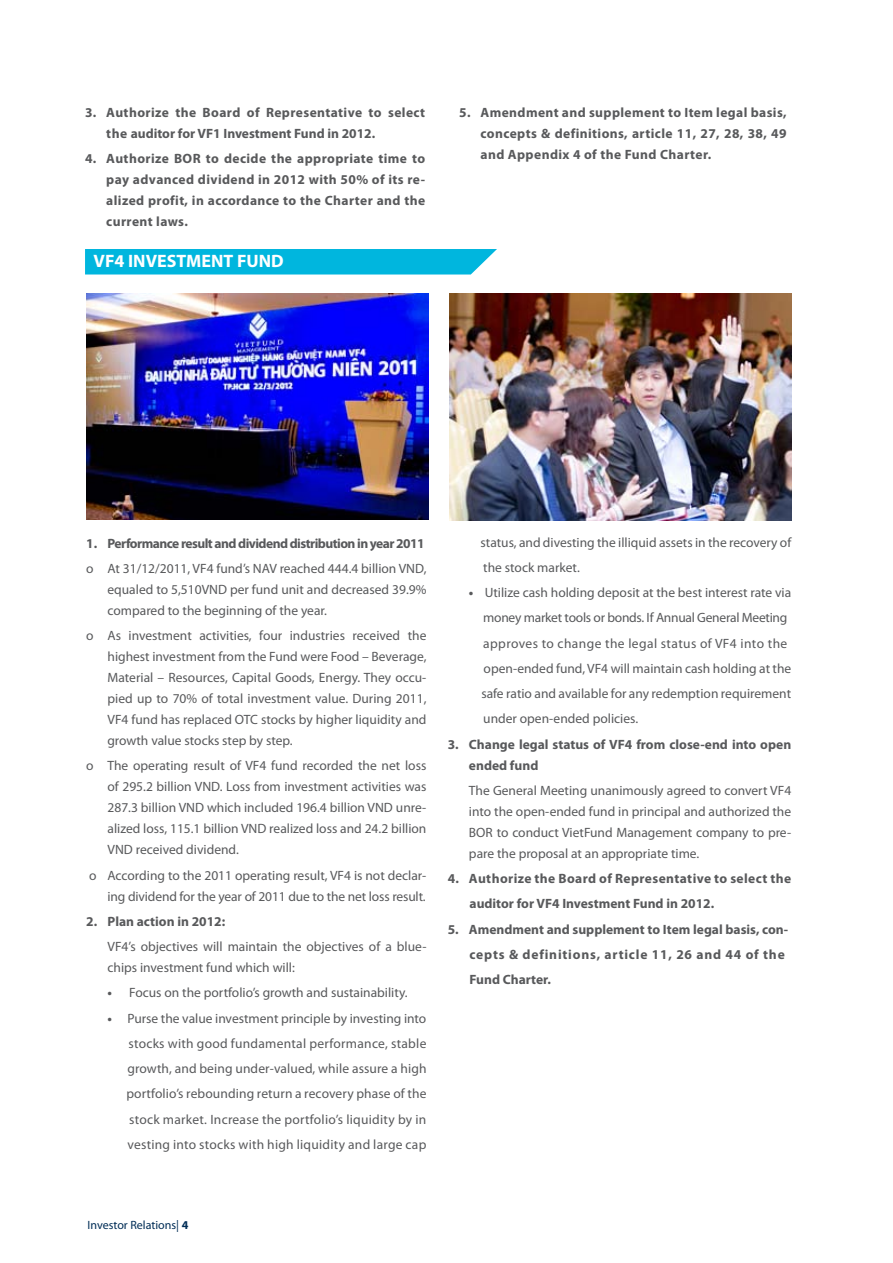
<style>
.page{position:relative;width:893px;height:1263px;background:#fff}
.page>*{position:absolute;margin:0;border:0;box-sizing:border-box;transform-origin:0 0}
.t1{font:700 18px "Myriad Pro";color:#fff}
.t2{font:13.5px/21px "Myriad Pro";color:#58595b;text-align:justify}
.t3{font:700 13.5px/21px "Myriad Pro";letter-spacing:.005em;color:#58595b}
.t4{font:700 13.5px/21px "Myriad Pro";letter-spacing:.025em;color:#58595b}
.t5{font:700 13.5px "Myriad Pro";letter-spacing:-.04em;color:#58595b}
.t6{font:12px "Myriad Pro";color:#002d56}
.s1{font-weight:700}
</style>
<div class="page">
<div style="left:85px;top:249px;width:412px;height:25px;background:#00b6de"></div>
<img style="left:450px;top:293px;width:341px;height:228px">
<img style="left:86px;top:293px;width:343px;height:226px">
<p class="t4" style="left:106px;top:101px;width:320px;text-indent:-21px">3. Authorize the Board of Representative to select the auditor for VF1 Investment Fund in 2012.</p>
<p class="t3" style="left:106px;top:147px;width:320px;text-align:justify;text-indent:-21px">4. Authorize BOR to decide the appropriate time to pay advanced dividend in 2012 with 50% of its re&shy;alized profit, in accordance to the Charter and the current laws.</p>
<h1 class="t1" style="left:94px;top:250px;width:192px">VF4 INVESTMENT FUND</h1>
<p class="t3" style="left:480px;top:101px;width:308px;text-align:justify;text-indent:-21px">5. Amendment and supplement to Item legal basis, concepts &amp; definitions, article 11, 27, 28, 38, 49 and Appendix 4 of the Fund Charter.</p>
<p class="t5" style="left:86px;top:534px;width:340px">1. Performance result and dividend distribution in year 2011</p>
<p class="t2" style="left:108px;top:557px;width:320px;text-indent:-21px">o At 31/12/2011, VF4 fund’s NAV reached 444.4 billion VND, equaled to 5,510VND per fund unit and decreased 39.9% compared to the beginning of the year.</p>
<p class="t2" style="left:108px;top:625px;width:320px;text-indent:-21px">o As investment activities, four industries received the highest investment from the Fund were Food – Beverage, Material – Resources, Capital Goods, Energy. They occu&shy;pied up to 70% of total investment value. During 2011, VF4 fund has replaced OTC stocks by higher liquidity and growth value stocks step by step.</p>
<p class="t2" style="left:108px;top:755px;width:320px;text-indent:-21px">o The operating result of VF4 fund recorded the net loss of 295.2 billion VND. Loss from investment activities was 287.3 billion VND which included 196.4 billion VND unre&shy;alized loss, 115.1 billion VND realized loss and 24.2 billion VND received dividend.</p>
<p class="t2" style="left:89px;top:864px;width:339px;text-align:right">o According to the 2011 operating result, VF4 is not declar&shy;ing dividend for the year of 2011 due to the net loss result.</p>
<p class="t3" style="left:86px;top:910px;width:140px">2. Plan action in 2012:</p>
<p class="t2" style="left:108px;top:936px;width:320px">VF4’s objectives will maintain the objectives of a blue&shy;chips investment fund which will:</p>
<p class="t2" style="left:108px;top:982px;width:302px"><span class="s1">•</span> Focus on the portfolio’s growth and sustainability.</p>
<p class="t2" style="left:126px;top:1005px;width:302px;line-height:25.2px;text-indent:-19px"><span class="s1">•</span> Purse the value investment principle by investing into stocks with good fundamental performance, stable growth, and being under-valued, while assure a high portfolio’s rebounding return a recovery phase of the stock market. Increase the portfolio’s liquidity by in vesting into stocks with high liquidity and large cap</p>
<p class="t2" style="left:480px;top:529px;width:312px;line-height:25.2px">status, and divesting the illiquid assets in the recovery of the stock market.</p>
<p class="t2" style="left:481px;top:580px;width:311px;line-height:25.2px;text-align:left;text-indent:-12px"><span class="s1">•</span> Utilize cash holding deposit at the best interest rate via money market tools or bonds. If Annual General Meeting approves to change the legal status of VF4 into the open-ended fund, VF4 will maintain cash holding at the safe ratio and available for any redemption requirement under open-ended policies.</p>
<p class="t3" style="left:469px;top:733px;width:324px;text-indent:-21px">3. Change legal status of VF4 from close-end into open ended fund</p>
<p class="t2" style="left:469px;top:780px;width:324px">The General Meeting unanimously agreed to convert VF4 into the open-ended fund in principal and authorized the BOR to conduct VietFund Management company to pre&shy;pare the proposal at an appropriate time.</p>
<p class="t3" style="left:470px;top:866px;width:323px;line-height:25.2px;text-indent:-22px">4. Authorize the Board of Representative to select the auditor for VF4 Investment Fund in 2012.</p>
<p class="t3" style="left:470px;top:916px;width:320px;line-height:25.2px;text-indent:-22px">5. Amendment and supplement to Item legal basis, con&shy;cepts &amp; definitions, article 11, 26 and 44 of the<br>Fund Charter.</p>
<p class="t6" style="left:88px;top:1218px;width:102px">Investor Relations| <span class="s1">4</span></p>
</div>
